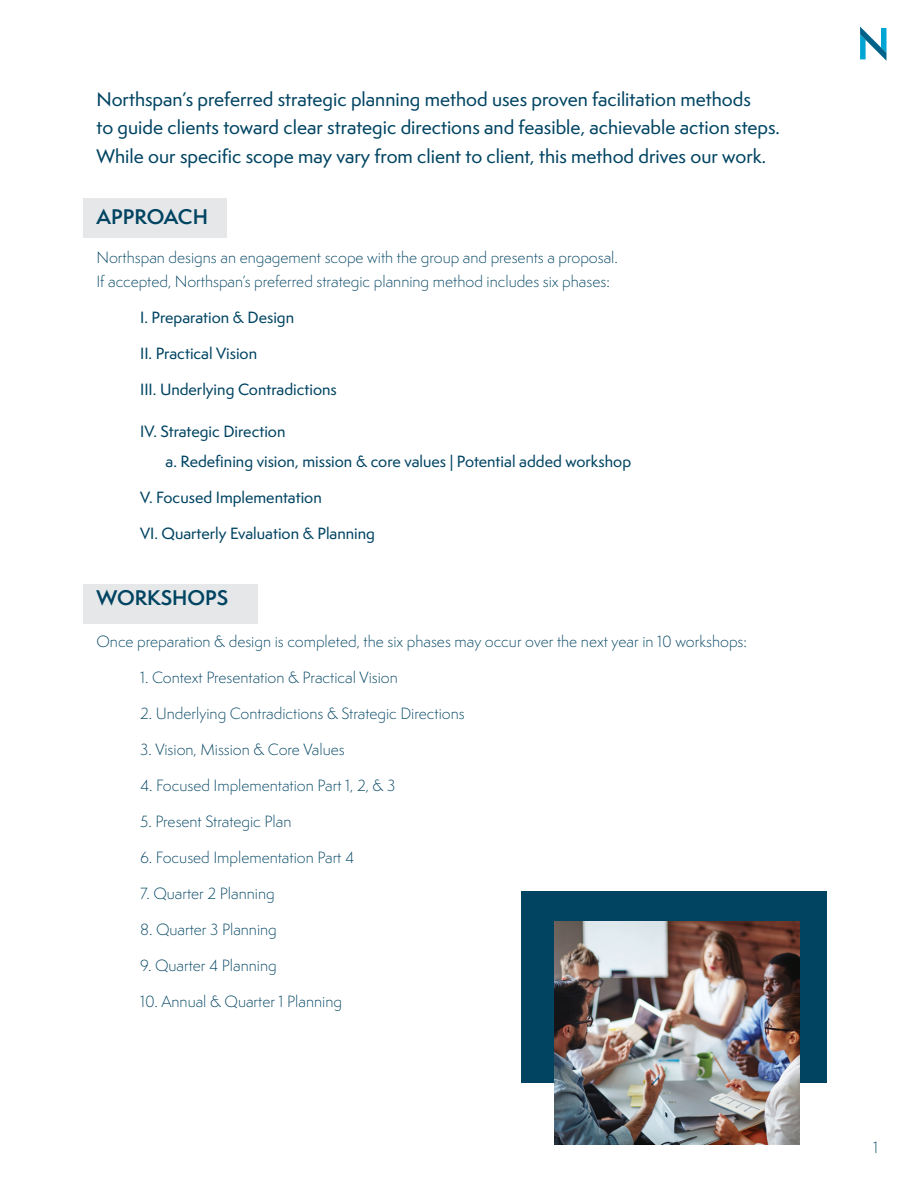
<style>
.page{position:relative;width:918px;height:1188px;background:#fff}
.page>*{position:absolute;margin:0;border:0;box-sizing:border-box;transform-origin:0 0}
.t1{font:600 19.5px "Semplicita Pro";color:#004462}
.t2{font:500 18px/28.5px "Semplicita Pro";color:#004462}
.t3{font:300 15px/24px "Semplicita Pro";color:#004462}
.t4{font:500 15px/30px "Semplicita Pro";color:#004462}
</style>
<div class="page">
<div style="left:83px;top:584px;width:174px;height:40px;background:#e6e7e9"></div>
<div style="left:83px;top:198px;width:144px;height:40px;background:#e6e7e9"></div>
<svg style="left:860px;top:27px;width:26px;height:33px"></svg>
<div style="left:521px;top:891px;width:306px;height:192px;background:#004462"></div>
<img style="left:554px;top:921px;width:246px;height:223px">
<p class="t2" style="left:97px;top:85px;width:685px">Northspan’s preferred strategic planning method uses proven facilitation methods<br>to guide clients toward clear strategic directions and feasible, achievable action steps.<br>While our specific scope may vary from client to client, this method drives our work.</p>
<h1 class="t1" style="left:97px;top:203px;width:113px">APPROACH</h1>
<p class="t3" style="left:97px;top:246px;width:523px">Northspan designs an engagement scope with the group and presents a proposal.<br>If accepted, Northspan’s preferred strategic planning method includes six phases:</p>
<p class="t4" style="left:140px;top:303px;width:156px">I. Preparation &amp; Design</p>
<p class="t4" style="left:140px;top:339px;width:119px">II. Practical Vision</p>
<p class="t4" style="left:140px;top:375px;width:198px">III. Underlying Contradictions</p>
<p class="t4" style="left:166px;top:417px;width:467px;text-indent:-26px">IV. Strategic Direction<br>a. Redefining vision, mission &amp; core values | Potential added workshop</p>
<p class="t4" style="left:140px;top:483px;width:183px">V. Focused Implementation</p>
<p class="t4" style="left:140px;top:519px;width:236px">VI. Quarterly Evaluation &amp; Planning</p>
<h1 class="t1" style="left:97px;top:584px;width:133px">WORKSHOPS</h1>
<p class="t3" style="left:97px;top:630px;width:652px">Once preparation &amp; design is completed, the six phases may occur over the next year in 10 workshops:</p>
<p class="t3" style="left:140px;top:666px;width:259px">1. Context Presentation &amp; Practical Vision</p>
<p class="t3" style="left:140px;top:702px;width:326px">2. Underlying Contradictions &amp; Strategic Directions</p>
<p class="t3" style="left:140px;top:738px;width:206px">3. Vision, Mission &amp; Core Values</p>
<p class="t3" style="left:140px;top:774px;width:257px">4. Focused Implementation Part 1, 2, &amp; 3</p>
<p class="t3" style="left:140px;top:810px;width:153px">5. Present Strategic Plan</p>
<p class="t3" style="left:140px;top:846px;width:216px">6. Focused Implementation Part 4</p>
<p class="t3" style="left:140px;top:882px;width:136px">7. Quarter 2 Planning</p>
<p class="t3" style="left:140px;top:918px;width:138px">8. Quarter 3 Planning</p>
<p class="t3" style="left:140px;top:954px;width:138px">9. Quarter 4 Planning</p>
<p class="t3" style="left:140px;top:990px;width:203px">10. Annual &amp; Quarter 1 Planning</p>
<p class="t3" style="left:873px;top:1135px;width:6px">1</p>
</div>
